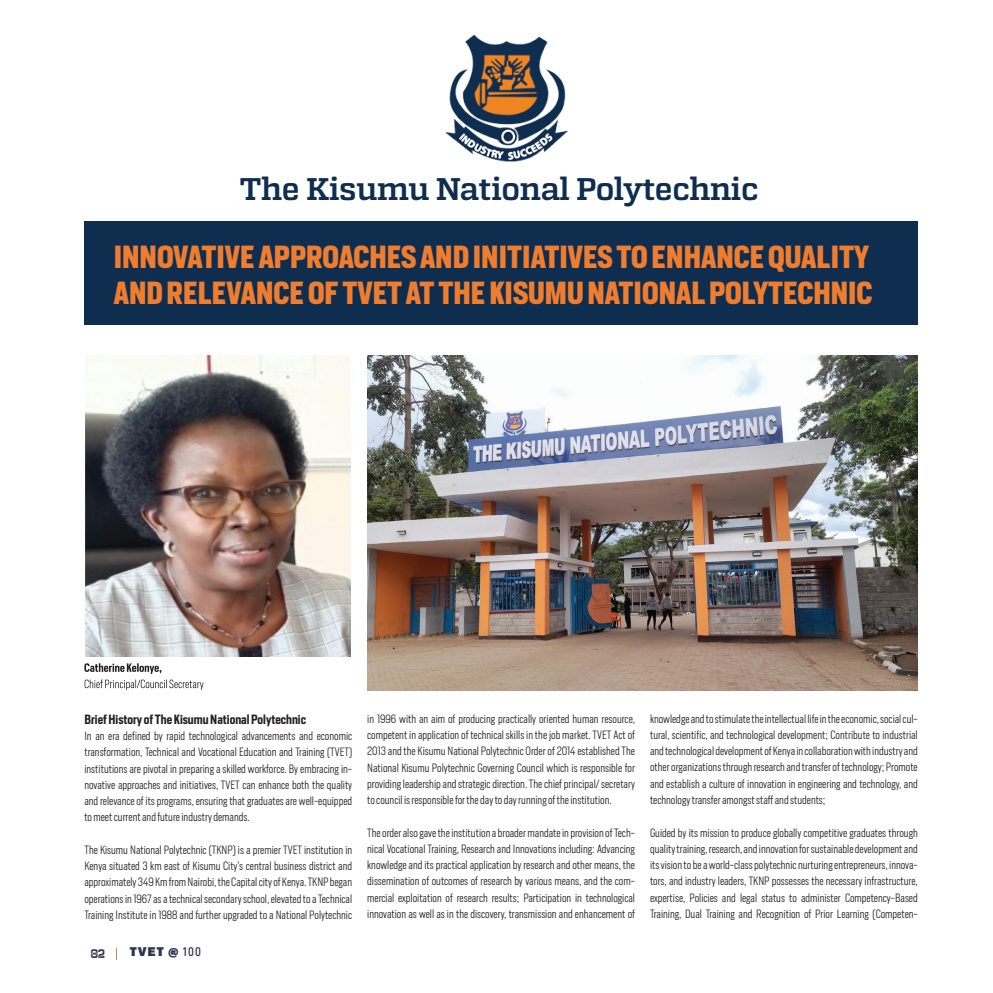
<style>
.page{position:relative;width:993px;height:993px;background:#fff}
.page>*{position:absolute;margin:0;border:0;box-sizing:border-box;transform-origin:0 0}
.t1{font:500 31.25px "Atletico";letter-spacing:-.01em;color:#0e2d4f}
.t2{font:700 29.88px/35.5px "Heron Sans Cond";color:#ee7d2f}
.t3{font:600 12.5px "Heron Sans Cond";color:#231f20}
.t4{font:800 12.5px "Milligram Trial";color:#2d354e}
.t5{font:12.5px "NORTHDENROUGH Regular";color:#2d354e}
.t6{font:300 11.25px/16.2px "Heron Sans Cond";color:#231f20;text-align:justify}
.s1{font-family:"Akrobat";font-weight:700}
</style>
<div class="page">
<div style="left:84px;top:221px;width:833px;height:104px;background:#0e2d4f"></div>
<img style="left:445px;top:34px;width:123px;height:128px">
<img style="left:367px;top:355px;width:550px;height:335px">
<svg style="left:85px;top:679px;width:118px;height:11px"></svg>
<svg style="left:84px;top:663px;width:77px;height:10px"></svg>
<img style="left:86px;top:356px;width:264px;height:300px">
<h1 class="t1" style="left:239px;top:170px;width:520px">The Kisumu National Polytechnic</h1>
<h2 class="t2" style="left:114px;top:239px;width:760px">INNOVATIVE APPROACHES AND INITIATIVES TO ENHANCE QUALITY<br>AND RELEVANCE OF TVET AT THE KISUMU NATIONAL POLYTECHNIC</h2>
<p class="t3" style="left:84px;top:710px;width:223px">Brief History of The Kisumu National Polytechnic</p>
<p class="t6" style="left:84px;top:727px;width:269px">In an era defined by rapid technological advancements and economic transformation, Technical and Vocational Education and Training (TVET) institutions are pivotal in preparing a skilled workforce. By embracing in&shy;novative approaches and initiatives, TVET can enhance both the quality and relevance of its programs, ensuring that graduates are well-equipped to meet current and future industry demands.</p>
<p class="t6" style="left:84px;top:841px;width:269px">The Kisumu National Polytechnic (TKNP) is a premier TVET institution in Kenya situated 3 km east of Kisumu City’s central business district and approximately 349 Km from Nairobi, the Capital city of Kenya. TKNP began operations in 1967 as a technical secondary school, elevated to a Technical Training Institute in 1988 and further upgraded to a National Polytechnic</p>
<p class="t5" style="left:91px;top:945px;width:16px">82</p>
<p class="t4" style="left:130px;top:942px;width:73px">TVET @ <span class="s1">100</span></p>
<p class="t6" style="left:367px;top:710px;width:269px">in 1996 with an aim of producing practically oriented human resource, competent in application of technical skills in the job market. TVET Act of 2013 and the Kisumu National Polytechnic Order of 2014 established The National Kisumu Polytechnic Governing Council which is responsible for providing leadership and strategic direction. The chief principal/ secretary to council is responsible for the day to day running of the institution.</p>
<p class="t6" style="left:367px;top:823px;width:269px">The order also gave the institution a broader mandate in provision of Tech&shy;nical Vocational Training, Research and Innovations including: Advancing knowledge and its practical application by research and other means, the dissemination of outcomes of research by various means, and the com&shy;mercial exploitation of research results; Participation in technological innovation as well as in the discovery, transmission and enhancement of</p>
<p class="t6" style="left:649px;top:710px;width:269px">knowledge and to stimulate the intellectual life in the economic, social cul&shy;tural, scientific, and technological development; Contribute to industrial and technological development of Kenya in collaboration with industry and other organizations through research and transfer of technology; Promote and establish a culture of innovation in engineering and technology, and technology transfer amongst staff and students;</p>
<p class="t6" style="left:649px;top:823px;width:269px">Guided by its mission to produce globally competitive graduates through quality training, research, and innovation for sustainable development and its vision to be a world-class polytechnic nurturing entrepreneurs, innova&shy;tors, and industry leaders, TKNP possesses the necessary infrastructure, expertise, Policies and legal status to administer Competency-Based Training, Dual Training and Recognition of Prior Learning (Competen-</p>
</div>
